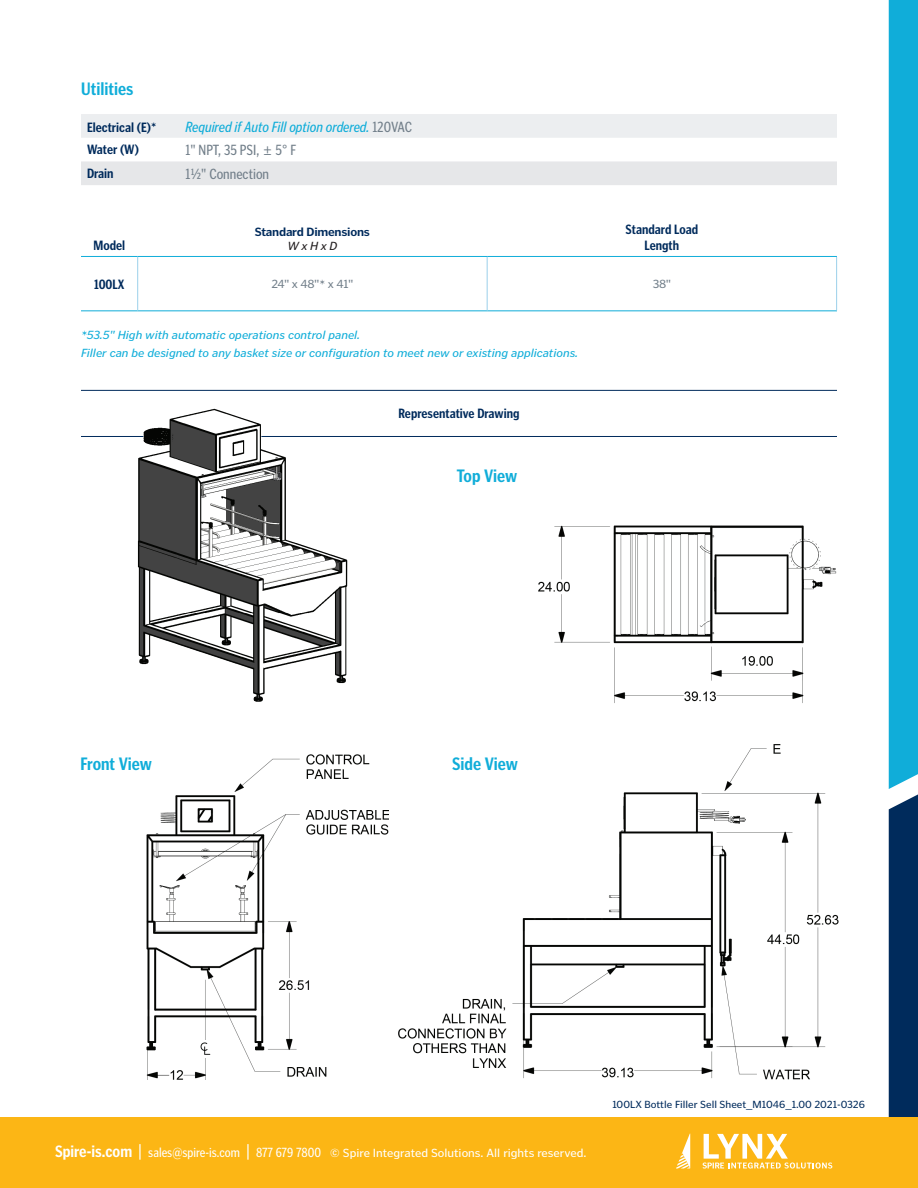
<style>
.page{position:relative;width:918px;height:1188px;background:#fff}
.page>*{position:absolute;margin:0;border:0;box-sizing:border-box;transform-origin:0 0}
.t1{font:700 18px "Poynter Gothic Text Cond";color:#10add9}
.t2{font:italic 15px "Poynter Gothic Text Cond";color:#10add9}
.t3{font:15px "Poynter Gothic Text Cond";color:#727f8a}
.t4{font:700 13.5px/16.2px "Poynter Gothic Text Cond";color:#002b5c;text-align:center}
.t5{font:italic 12px/18px "Poynter Gothic Text";color:#10add9}
.t6{font:12px "Poynter Gothic Text";color:#fff}
.t7{font:700 12px "Poynter Gothic Text";letter-spacing:-.02em;color:#002b5c}
.t8{font:12px "Poynter Gothic Text";letter-spacing:-.025em;color:#727f8a}
.t9{font:italic 12px "Poynter Gothic Text";color:#231f20}
.t10{font:10.5px "Poynter Gothic Text";color:#002b5c}
.s1{font-style:normal;color:#727f8a}
.s2{font-family:"Poynter Gothic Text Cond";font-weight:700;font-size:16.5px}
.s3{font-family:"Poynter Gothic Text Cond";font-size:16.5px}
.s4{font-family:"Poynter Gothic Text Cond";font-size:13.5px}
</style>
<div class="page">
<img style="left:146px;top:754px;width:243px;height:326px">
<img style="left:398px;top:744px;width:441px;height:336px">
<img style="left:538px;top:525px;width:299px;height:178px">
<svg style="left:889px;top:0;width:29px;height:1118px;background:#0f89b6"></svg>
<hr style="left:81px;top:390px;width:756px;height:1px;background:#002b5c">
<hr style="left:81px;top:436px;width:756px;height:1px;background:#002b5c">
<div style="left:81px;top:114px;width:756px;height:24px;background:#eceef0"></div>
<div style="left:81px;top:161px;width:756px;height:24px;background:#e6e7e9"></div>
<div style="left:0;top:1118px;width:918px;height:70px;background:#fcb615"></div>
<svg style="left:703px;top:1134px;width:129px;height:35px"></svg>
<svg style="left:676px;top:1134px;width:14px;height:34px"></svg>
<hr style="left:81px;top:256px;width:57px;height:1px;background:#10add9">
<hr style="left:138px;top:256px;width:349px;height:1px;background:#10add9">
<hr style="left:487px;top:256px;width:350px;height:1px;background:#10add9">
<hr style="left:81px;top:310px;width:57px;height:1px;background:#10add9">
<hr style="left:138px;top:310px;width:349px;height:1px;background:#10add9">
<hr style="left:487px;top:310px;width:350px;height:1px;background:#10add9">
<hr style="left:137px;top:257px;width:1px;height:53px;background:#9bd0ea">
<hr style="left:487px;top:257px;width:1px;height:53px;background:#9bd0ea">
<hr style="left:836px;top:257px;width:1px;height:53px;background:#9bd0ea">
<img style="left:137px;top:408px;width:211px;height:294px">
<img style="left:194px;top:1040px;width:28px;height:17px">
<h1 class="t1" style="left:81px;top:79px;width:54px">Utilities</h1>
<p class="t4" style="left:87px;top:119px;width:71px">Electrical (E)*</p>
<p class="t2" style="left:186px;top:119px;width:228px">Required if Auto Fill option ordered. <span class="s1">120VAC</span></p>
<p class="t4" style="left:87px;top:142px;width:53px">Water (W)</p>
<p class="t3" style="left:186px;top:142px;width:112px">1" NPT, 35 PSI, 5° F</p>
<p class="t4" style="left:87px;top:165px;width:28px">Drain</p>
<p class="t3" style="left:186px;top:166px;width:85px">1½" Connection</p>
<p class="t4" style="left:94px;top:238px;width:33px">Model</p>
<p class="t7" style="left:255px;top:225px;width:117px">Standard Dimensions</p>
<p class="t9" style="left:288px;top:240px;width:51px">W x H x D</p>
<p class="t4" style="left:626px;top:222px;width:74px">Standard Load<br>Length</p>
<p class="t4" style="left:94px;top:276px;width:32px">100LX</p>
<p class="t8" style="left:271px;top:278px;width:84px">24" x 48"* x 41"</p>
<p class="t8" style="left:653px;top:278px;width:20px">38"</p>
<p class="t5" style="left:81px;top:325px;width:499px">*53.5" High with automatic operations control panel.<br>Filler can be designed to any basket size or configuration to meet new or existing applications.</p>
<p class="t4" style="left:399px;top:405px;width:122px">Representative Drawing</p>
<h1 class="t1" style="left:457px;top:466px;width:62px">Top View</h1>
<h1 class="t1" style="left:81px;top:754px;width:73px">Front View</h1>
<h1 class="t1" style="left:452px;top:754px;width:67px">Side View</h1>
<p class="t6" style="left:55px;top:1147px;width:533px"><span class="s2">Spire-is.com</span> <span class="s3">|</span> <span class="s4">sales@spire-is.com</span> <span class="s3">|</span> <span class="s4">877 679 7800</span> © Spire Integrated Solutions. All rights reserved.</p>
<p class="t10" style="left:612px;top:1098px;width:254px">100LX Bottle Filler Sell Sheet_M1046_1.00 2021-0326</p>
</div>
